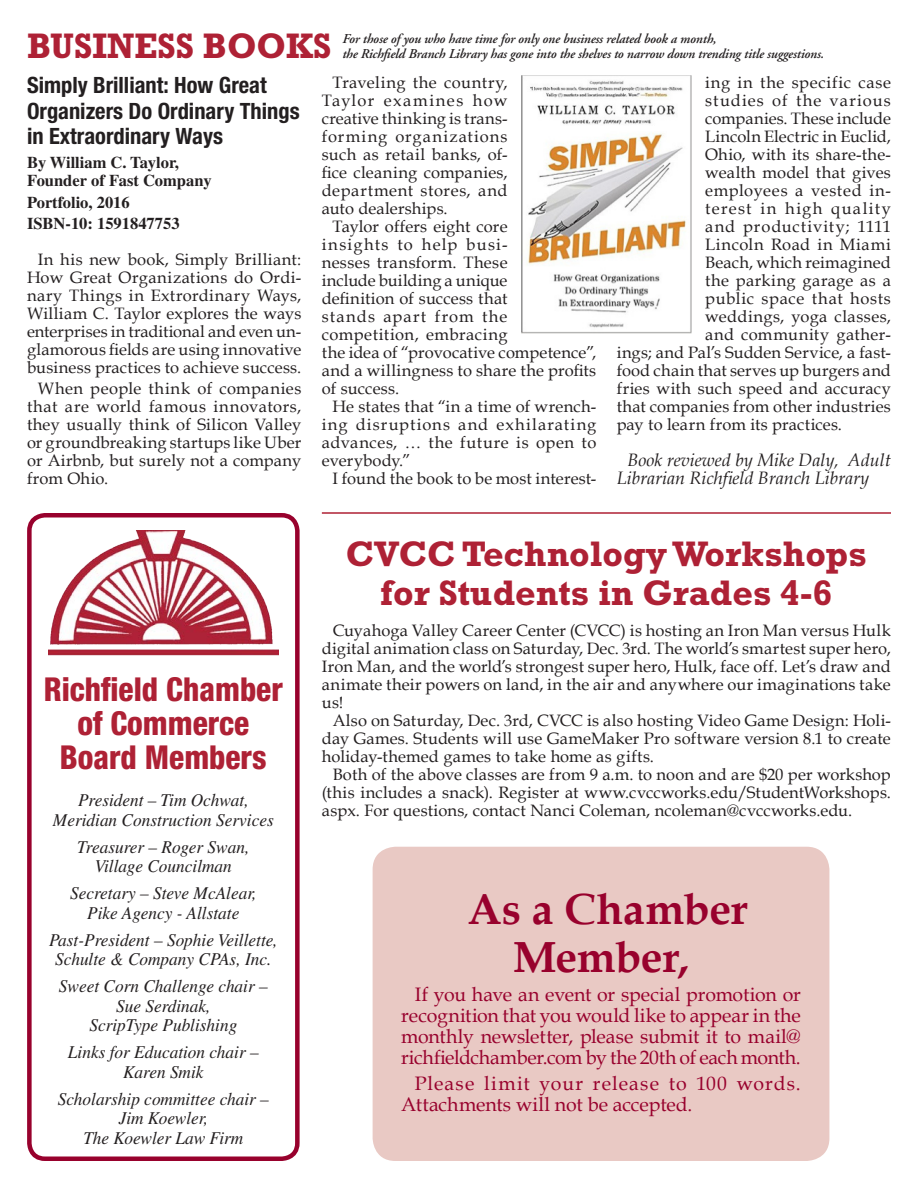
<style>
.page{position:relative;width:918px;height:1188px;background:#fff}
.page>*{position:absolute;margin:0;border:0;box-sizing:border-box;transform-origin:0 0}
._001Body_Text{font:700 43.5px/48px "Book Antiqua";color:#98012d;text-align:center}
.t1{font:700 36px/39px "Rockwell";color:#ae2135;text-align:center}
.t2{font:700 36px "Rockwell";color:#ae2135;scale:.96 1}
._001Body_Text-2{font:800 condensed 33px/34.5px "Helvetica Neue";color:#ae2135;text-align:center;scale:.95 1}
.t3{font:700 condensed 22.5px/25.5px "Helvetica Neue";color:#231f20}
.BODYTEXT{font:19.5px/21px "Book Antiqua";color:#98012d;text-align:justify}
.BODYTEXT-2{font:19.5px/21px "Book Antiqua";letter-spacing:.025em;color:#98012d}
.t4{font:italic 18px/19.5px "Times";color:#231f20;text-align:center;scale:.96 1}
.BODYTEXT-3{font:italic 18px/18px "Book Antiqua";color:#231f20}
.BODYTEXT-4{font:16.5px/18px "Book Antiqua";letter-spacing:.015em;color:#231f20;text-align:justify}
.t5{font:700 16.5px/18px "Times";color:#231f20}
.BODYTEXT-5{font:16.5px "Book Antiqua";letter-spacing:.035em;color:#231f20}
.BODYTEXT-6{font:16.5px "Book Antiqua";letter-spacing:.045em;color:#231f20}
.BODYTEXT-7{font:16.5px "Book Antiqua";letter-spacing:.05em;color:#231f20}
.BODYTEXT-8{font:16.5px "Book Antiqua";letter-spacing:.06em;color:#231f20}
.BODYTEXT-9{font:16.5px "Book Antiqua";letter-spacing:.04em;color:#231f20}
.BODYTEXT-10{font:16.5px "Book Antiqua";letter-spacing:.08em;color:#231f20}
.t6{font:italic 600 13.5px/15px "Adobe Garamond";letter-spacing:-.01em;color:#231f20}
</style>
<div class="page">
<img style="left:521px;top:76px;width:171px;height:257px">
<div style="left:27px;top:513px;width:273px;height:648px;border:4px solid #98012d;border-radius:16px"></div>
<img style="left:48px;top:531px;width:231px;height:125px">
<hr style="left:322px;top:512px;width:569px;height:2px;background:#ae2135">
<div style="left:373px;top:847px;width:456px;height:314px;background:#e9c9c4;border-radius:23px"></div>
<p class="t2" style="left:27px;top:25px;width:319px">BUSINESS BOOKS</p>
<p class="t3" style="left:27px;top:72px;width:274px">Simply Brilliant: How Great<br>Organizers Do Ordinary Things in Extraordinary Ways</p>
<p class="t5" style="left:27px;top:153px;width:186px">By William C. Taylor,<br>Founder of Fast Company</p>
<p class="t5" style="left:27px;top:193px;width:104px">Portfolio, 2016</p>
<p class="t5" style="left:27px;top:214px;width:154px">ISBN-10: 1591847753</p>
<p class="BODYTEXT-4" style="left:27px;top:250px;width:276px;text-indent:11px">In his new book, Simply Brilliant:<br>How Great Organizations do Ordi&shy;nary Things in Extrordinary Ways, William C. Taylor explores the ways enterprises in traditional and even un&shy;glamorous fields are using innovative business practices to achieve success.</p>
<p class="BODYTEXT-4" style="left:27px;top:379px;width:276px;text-indent:11px">When people think of companies that are world famous innovators, they usually think of Silicon Valley or groundbreaking startups like Uber or Airbnb, but surely not a company from Ohio.</p>
<p class="t6" style="left:342px;top:32px;width:483px">For those of you who have time for only one business related book a month,<br>the Richfield Branch Library has gone into the shelves to narrow down trending title suggestions.</p>
<p class="BODYTEXT-4" style="left:322px;top:73px;width:187px;text-indent:11px">Traveling the country, Taylor examines how creative thinking is trans&shy;forming organizations such as retail banks, of&shy;fice cleaning companies, department stores, and auto dealerships.</p>
<p class="BODYTEXT-4" style="left:322px;top:217px;width:276px;text-align:left;text-indent:11px">Taylor offers eight core<br>insights to help busi-<br>nesses transform. These<br>include building a unique<br>definition of success that<br>stands apart from the competition, embracing<br>the idea of “provocative competence”, and a willingness to share the profits of success.</p>
<p class="BODYTEXT-4" style="left:322px;top:397px;width:276px;text-indent:11px">He states that “in a time of wrench&shy;ing disruptions and exhilarating advances, … the future is open to everybody.”</p>
<p class="BODYTEXT-4" style="left:333px;top:469px;width:265px">I found the book to be most interest-</p>
<p class="BODYTEXT-6" style="left:705px;top:72px;width:187px">ing in the specific case</p>
<p class="BODYTEXT-8" style="left:705px;top:90px;width:187px">studies of the various</p>
<p class="BODYTEXT-4" style="left:705px;top:109px;width:187px">companies. These include</p>
<p class="BODYTEXT-4" style="left:705px;top:127px;width:187px">Lincoln Electric in Euclid,</p>
<p class="BODYTEXT-4" style="left:705px;top:145px;width:187px">Ohio, with its share-the-</p>
<p class="BODYTEXT-4" style="left:705px;top:163px;width:187px">wealth model that gives</p>
<p class="BODYTEXT-9" style="left:705px;top:180px;width:187px">employees a vested in-</p>
<p class="BODYTEXT-10" style="left:705px;top:198px;width:187px">terest in high quality</p>
<p class="BODYTEXT-7" style="left:705px;top:216px;width:187px">and productivity; 1111</p>
<p class="BODYTEXT-5" style="left:705px;top:234px;width:187px">Lincoln Road in Miami</p>
<p class="BODYTEXT-4" style="left:705px;top:253px;width:187px">Beach, which reimagined</p>
<p class="BODYTEXT-4" style="left:705px;top:271px;width:187px">the parking garage as a</p>
<p class="BODYTEXT-5" style="left:705px;top:288px;width:187px">public space that hosts</p>
<p class="BODYTEXT-4" style="left:705px;top:307px;width:187px">weddings, yoga classes,</p>
<p class="BODYTEXT-4" style="left:705px;top:325px;width:187px">and community gather-</p>
<p class="BODYTEXT-4" style="left:617px;top:343px;width:276px">ings; and Pal’s Sudden Service, a fast-</p>
<p class="BODYTEXT-4" style="left:617px;top:361px;width:276px">food chain that serves up burgers and</p>
<p class="BODYTEXT-4" style="left:617px;top:379px;width:276px">fries with such speed and accuracy</p>
<p class="BODYTEXT-4" style="left:617px;top:397px;width:276px">that companies from other industries</p>
<p class="BODYTEXT-4" style="left:617px;top:415px;width:227px">pay to learn from its practices.</p>
<p class="BODYTEXT-3" style="left:617px;top:451px;width:276px;text-indent:11px">Book reviewed by Mike Daly, Adult<br>Librarian Richfield Branch Library</p>
<p class="_001Body_Text-2" style="left:44px;top:671px;width:253px">Richfield Chamber of Commerce<br>Board Members</p>
<p class="t4" style="left:53px;top:790px;width:231px">President – Tim Ochwat,<br>Meridian Construction Services</p>
<p class="t4" style="left:77px;top:837px;width:181px">Treasurer – Roger Swan,<br>Village Councilman</p>
<p class="t4" style="left:70px;top:883px;width:196px">Secretary – Steve McAlear,<br>Pike Agency - Allstate</p>
<p class="t4" style="left:49px;top:930px;width:240px">Past-President – Sophie Veillette,<br>Schulte &amp; Company CPAs, Inc.</p>
<p class="t4" style="left:59px;top:977px;width:219px">Sweet Corn Challenge chair –<br>Sue Serdinak,<br>ScripType Publishing</p>
<p class="t4" style="left:68px;top:1043px;width:200px">Links for Education chair –<br>Karen Smik</p>
<p class="t4" style="left:58px;top:1089px;width:221px">Scholarship committee chair –<br>Jim Koewler,<br>The Koewler Law Firm</p>
<p class="t1" style="left:346px;top:534px;width:522px">CVCC Technology Workshops for Students in Grades 4-6</p>
<p class="BODYTEXT-4" style="left:322px;top:622px;width:571px;text-indent:11px">Cuyahoga Valley Career Center (CVCC) is hosting an Iron Man versus Hulk digital animation class on Saturday, Dec. 3rd. The world’s smartest super hero, Iron Man, and the world’s strongest super hero, Hulk, face off. Let’s draw and animate their powers on land, in the air and anywhere our imaginations take us!</p>
<p class="BODYTEXT-4" style="left:322px;top:712px;width:571px;text-indent:11px">Also on Saturday, Dec. 3rd, CVCC is also hosting Video Game Design: Holi&shy;day Games. Students will use GameMaker Pro software version 8.1 to create holiday-themed games to take home as gifts.</p>
<p class="BODYTEXT-4" style="left:322px;top:766px;width:571px;text-indent:11px">Both of the above classes are from 9 a.m. to noon and are $20 per workshop (this includes a snack). Register at www.cvccworks.edu/StudentWorkshops. aspx. For questions, contact Nanci Coleman, ncoleman@cvccworks.edu.</p>
<p class="_001Body_Text" style="left:468px;top:885px;width:282px">As a Chamber<br>Member,</p>
<p class="BODYTEXT" style="left:401px;top:984px;width:401px;text-indent:14px">If you have an event or special promotion or recognition that you would like to appear in the monthly newsletter, please submit it to mail@ richfieldchamber.com by the 20th of each month.</p>
<p class="BODYTEXT-2" style="left:401px;top:1072px;width:401px;text-indent:14px">Please limit your release to 100 words.<br>Attachments will not be accepted.</p>
</div>
